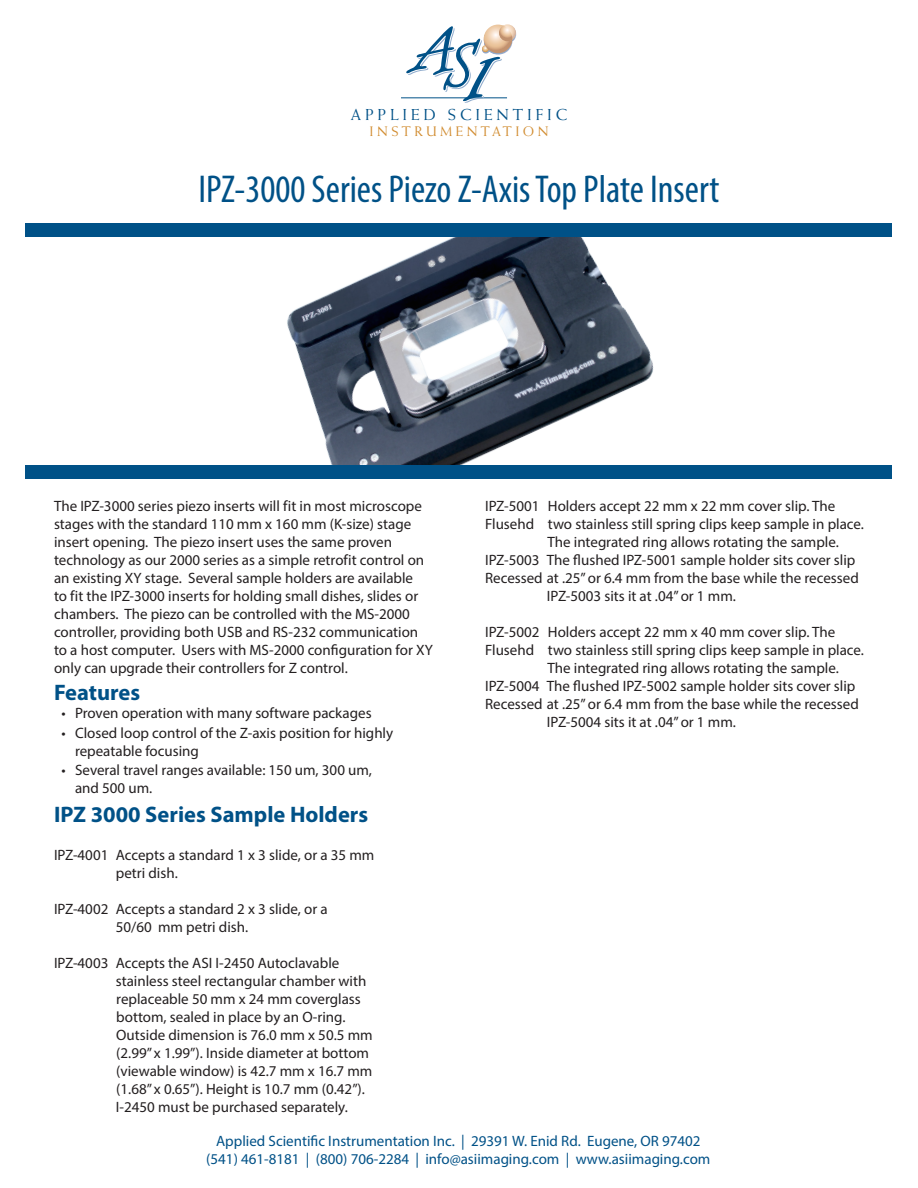
<style>
.page{position:relative;width:918px;height:1188px;background:#fff}
.page>*{position:absolute;margin:0;border:0;box-sizing:border-box;transform-origin:0 0}
.Page_Subtitle{font:condensed 39px "Myriad Pro";color:#005187}
.t1{font:700 22.5px "Myriad Pro";color:#005187}
.t2{font:15.9px "Weiss Std";letter-spacing:.25em;color:#005187}
.body-intro{font:15px/18px "Myriad Pro";color:#231f20}
.t3{font:15px/18px "Myriad Pro";color:#005187;text-align:center}
.t4{font:13.8px "Weiss Std";letter-spacing:.25em;color:#d18c30}
</style>
<div class="page">
<hr style="left:401px;top:98px;width:106px;height:1px;background:#005187">
<svg style="left:406px;top:24px;width:110px;height:79px"></svg>
<img style="left:287px;top:237px;width:367px;height:228px">
<div style="left:26px;top:223px;width:866px;height:14px;background:#005187"></div>
<div style="left:26px;top:465px;width:866px;height:14px;background:#005187"></div>
<p class="t2" style="left:351px;top:105px;width:218px">APPLIED SCIENTIFIC</p>
<p class="t4" style="left:370px;top:124px;width:180px">INSTRUMENTATION</p>
<p class="Page_Subtitle" style="left:198px;top:166px;width:523px">IPZ-3000 Series Piezo Z-Axis Top Plate Insert</p>
<p class="body-intro" style="left:54px;top:497px;width:380px">The IPZ-3000 series piezo inserts will fit in most microscope stages with the standard 110 mm x 160 mm (K-size) stage insert opening. The piezo insert uses the same proven technology as our 2000 series as a simple retrofit control on an existing XY stage. Several sample holders are available<br>to fit the IPZ-3000 inserts for holding small dishes, slides or chambers. The piezo can be controlled with the MS-2000 controller, providing both USB and RS-232 communication to a host computer. Users with MS-2000 configuration for XY only can upgrade their controllers for Z control.</p>
<p class="t1" style="left:54px;top:678px;width:88px">Features</p>
<p class="body-intro" style="left:62px;top:704px;width:312px">• Proven operation with many software packages</p>
<p class="body-intro" style="left:75px;top:723px;width:320px;text-indent:-14px">• Closed loop control of the Z-axis position for highly repeatable focusing</p>
<p class="body-intro" style="left:75px;top:761px;width:299px;text-indent:-14px">• Several travel ranges available: 150 um, 300 um, and 500 um.</p>
<p class="t1" style="left:54px;top:799px;width:316px">IPZ 3000 Series Sample Holders</p>
<p class="body-intro" style="left:54px;top:845px;width:322px">IPZ-4001 Accepts a standard 1 x 3 slide, or a 35 mm</p>
<p class="body-intro" style="left:116px;top:863px;width:64px">petri dish.</p>
<p class="body-intro" style="left:54px;top:899px;width:275px">IPZ-4002 Accepts a standard 2 x 3 slide, or a</p>
<p class="body-intro" style="left:116px;top:917px;width:134px">50/60 mm petri dish.</p>
<p class="body-intro" style="left:54px;top:953px;width:287px">IPZ-4003 Accepts the ASI I-2450 Autoclavable</p>
<p class="body-intro" style="left:116px;top:971px;width:252px">stainless steel rectangular chamber with</p>
<p class="body-intro" style="left:116px;top:989px;width:246px">replaceable 50 mm x 24 mm coverglass</p>
<p class="body-intro" style="left:116px;top:1007px;width:231px">bottom, sealed in place by an O-ring.</p>
<p class="body-intro" style="left:116px;top:1025px;width:258px">Outside dimension is 76.0 mm x 50.5 mm</p>
<p class="body-intro" style="left:116px;top:1043px;width:254px">(2.99” x 1.99”). Inside diameter at bottom</p>
<p class="body-intro" style="left:116px;top:1061px;width:258px">(viewable window) is 42.7 mm x 16.7 mm</p>
<p class="body-intro" style="left:116px;top:1079px;width:250px">(1.68” x 0.65”). Height is 10.7 mm (0.42”).</p>
<p class="body-intro" style="left:116px;top:1097px;width:233px">I-2450 must be purchased separately.</p>
<p class="body-intro" style="left:485px;top:497px;width:380px">IPZ-5001 Holders accept 22 mm x 22 mm cover slip. The<br>Flusehd two stainless still spring clips keep sample in place.</p>
<p class="body-intro" style="left:547px;top:533px;width:293px">The integrated ring allows rotating the sample.</p>
<p class="body-intro" style="left:485px;top:551px;width:372px">IPZ-5003 The flushed IPZ-5001 sample holder sits cover slip</p>
<p class="body-intro" style="left:485px;top:569px;width:375px">Recessed at .25” or 6.4 mm from the base while the recessed</p>
<p class="body-intro" style="left:547px;top:587px;width:191px">IPZ-5003 sits it at .04” or 1 mm.</p>
<p class="body-intro" style="left:485px;top:623px;width:380px">IPZ-5002 Holders accept 22 mm x 40 mm cover slip. The<br>Flusehd two stainless still spring clips keep sample in place.</p>
<p class="body-intro" style="left:547px;top:659px;width:293px">The integrated ring allows rotating the sample.</p>
<p class="body-intro" style="left:485px;top:677px;width:372px">IPZ-5004 The flushed IPZ-5002 sample holder sits cover slip</p>
<p class="body-intro" style="left:485px;top:695px;width:375px">Recessed at .25” or 6.4 mm from the base while the recessed</p>
<p class="body-intro" style="left:547px;top:713px;width:191px">IPZ-5004 sits it at .04” or 1 mm.</p>
<p class="t3" style="left:206px;top:1132px;width:506px">Applied Scientific Instrumentation Inc. | 29391 W. Enid Rd. Eugene, OR 97402 (541) 461-8181 | (800) 706-2284 | info@asiimaging.com | www.asiimaging.com</p>
</div>
